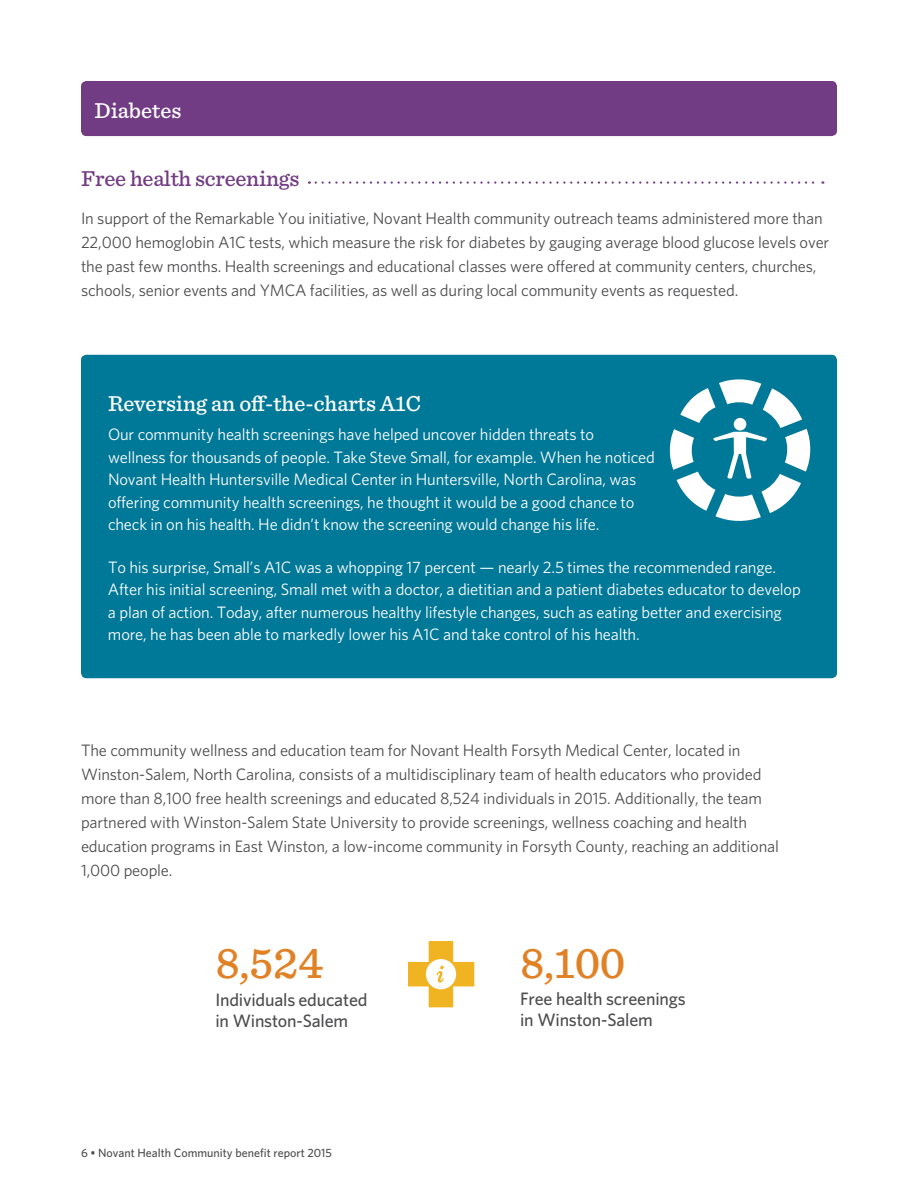
<style>
.page{position:relative;width:918px;height:1188px;background:#fff}
.page>*{position:absolute;margin:0;border:0;box-sizing:border-box;transform-origin:0 0}
.t1{font:500 45px "Sentinel";letter-spacing:-.01em;color:#e18125}
.t2{font:500 22.5px "Sentinel";color:#fff}
.t3{font:500 22.5px "Sentinel";letter-spacing:-.01em;color:#713c83}
.t4{font:500 18px/21px "Whitney";letter-spacing:-.01em;color:#4d4d4f}
.t5{font:16.5px/24px "Whitney";letter-spacing:-.01em;color:#4d4d4f}
.t6{font:16.5px/22.5px "Whitney";letter-spacing:-.01em;color:#fff}
.t7{font:500 12px "Whitney";color:#4d4d4f}
</style>
<div class="page">
<div style="left:81px;top:81px;width:756px;height:55px;background:#713c83;border-radius:5px"></div>
<div style="left:81px;top:355px;width:756px;height:323px;background:#007897;border-radius:5px"></div>
<svg style="left:669px;top:379px;width:142px;height:142px"></svg>
<svg style="left:408px;top:941px;width:66px;height:66px"></svg>
<svg style="left:316px;top:181px;width:507px;height:3px"></svg>
<h2 class="t2" style="left:94px;top:93px;width:88px">Diabetes</h2>
<h2 class="t3" style="left:81px;top:162px;width:220px">Free health screenings</h2>
<p class="t5" style="left:81px;top:206px;width:750px">In support of the Remarkable You initiative, Novant Health community outreach teams administered more than 22,000 hemoglobin A1C tests, which measure the risk for diabetes by gauging average blood glucose levels over the past few months. Health screenings and educational classes were offered at community centers, churches, schools, senior events and YMCA facilities, as well as during local community events as requested.</p>
<h2 class="t2" style="left:108px;top:386px;width:315px">Reversing an off-the-charts A1C</h2>
<p class="t6" style="left:108px;top:423px;width:549px">Our community health screenings have helped uncover hidden threats to wellness for thousands of people. Take Steve Small, for example. When he noticed Novant Health Huntersville Medical Center in Huntersville, North Carolina, was offering community health screenings, he thought it would be a good chance to check in on his health. He didn’t know the screening would change his life.</p>
<p class="t6" style="left:108px;top:555px;width:694px">To his surprise, Small’s A1C was a whopping 17 percent — nearly 2.5 times the recommended range.<br>After his initial screening, Small met with a doctor, a dietitian and a patient diabetes educator to develop a plan of action. Today, after numerous healthy lifestyle changes, such as eating better and exercising more, he has been able to markedly lower his A1C and take control of his health.</p>
<p class="t5" style="left:81px;top:738px;width:699px">The community wellness and education team for Novant Health Forsyth Medical Center, located in Winston-Salem, North Carolina, consists of a multidisciplinary team of health educators who provided more than 8,100 free health screenings and educated 8,524 individuals in 2015. Additionally, the team partnered with Winston-Salem State University to provide screenings, wellness coaching and health education programs in East Winston, a low-income community in Forsyth County, reaching an additional 1,000 people.</p>
<h1 class="t1" style="left:215px;top:929px;width:110px">8,524</h1>
<p class="t4" style="left:215px;top:989px;width:154px">Individuals educated in Winston-Salem</p>
<p class="t7" style="left:81px;top:1144px;width:252px">6 • Novant Health Community benefit report 2015</p>
<h1 class="t1" style="left:520px;top:928px;width:107px">8,100</h1>
<p class="t4" style="left:520px;top:988px;width:167px">Free health screenings in Winston-Salem</p>
</div>
